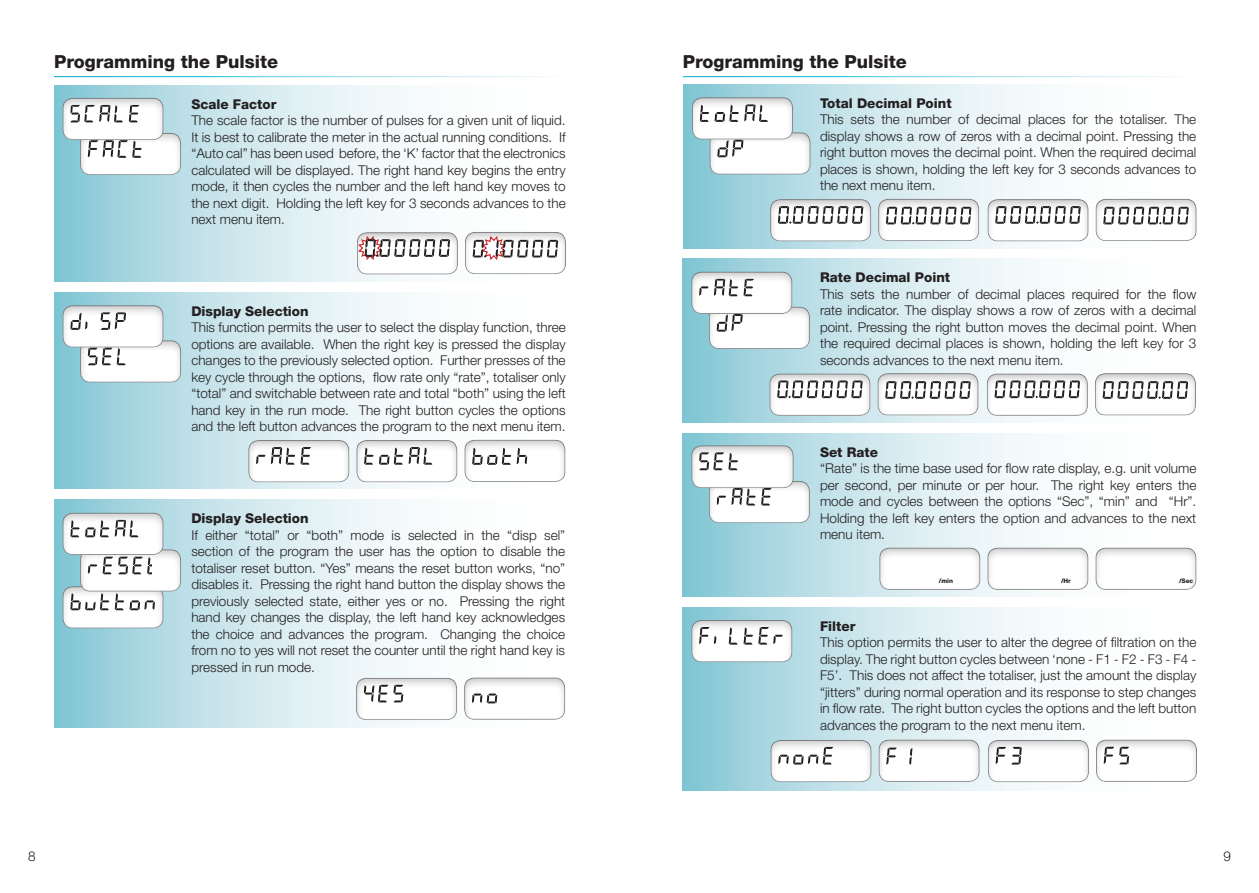
<style>
.page{position:relative;width:1259px;height:893px;background:#fff}
.page>*{position:absolute;margin:0;border:0;box-sizing:border-box;transform-origin:0 0}
.t1{font:800 18px "Helvetica Neue";color:#231f20}
.t2{font:300 13.5px/16.5px "Helvetica Neue";color:#231f20;text-align:justify}
.t3{font:800 13.5px "Helvetica Neue";color:#231f20}
</style>
<div class="page">
<svg style="left:54px;top:85px;width:352px;height:196px;background:#c9e5eb"></svg>
<div style="left:80px;top:131px;width:102px;height:45px;background:#231f20;opacity:.25"></div>
<svg style="left:88px;top:141px;width:54px;height:17px"></svg>
<div style="left:63px;top:96px;width:102px;height:45px;background:#231f20;opacity:.25"></div>
<svg style="left:70px;top:105px;width:53px;height:17px"></svg>
<svg style="left:129px;top:105px;width:10px;height:17px"></svg>
<div style="left:465px;top:230px;width:102px;height:45px;background:#231f20;opacity:.25"></div>
<div style="left:357px;top:231px;width:102px;height:45px;background:#231f20;opacity:.25"></div>
<svg style="left:357px;top:235px;width:93px;height:26px"></svg>
<svg style="left:473px;top:235px;width:85px;height:26px"></svg>
<svg style="left:54px;top:292px;width:352px;height:197px;background:#c7e4eb"></svg>
<div style="left:80px;top:339px;width:102px;height:45px;background:#231f20;opacity:.25"></div>
<svg style="left:88px;top:349px;width:38px;height:16px"></svg>
<div style="left:63px;top:304px;width:102px;height:45px;background:#231f20;opacity:.25"></div>
<svg style="left:70px;top:313px;width:18px;height:17px"></svg>
<svg style="left:101px;top:312px;width:25px;height:18px"></svg>
<div style="left:464px;top:438px;width:102px;height:45px;background:#231f20;opacity:.25"></div>
<div style="left:356px;top:438px;width:102px;height:45px;background:#231f20;opacity:.25"></div>
<div style="left:248px;top:438px;width:102px;height:45px;background:#231f20;opacity:.25"></div>
<svg style="left:364px;top:448px;width:9px;height:17px"></svg>
<svg style="left:379px;top:447px;width:53px;height:18px"></svg>
<svg style="left:256px;top:455px;width:9px;height:9px"></svg>
<svg style="left:271px;top:447px;width:40px;height:18px"></svg>
<svg style="left:472px;top:448px;width:39px;height:17px"></svg>
<svg style="left:517px;top:448px;width:10px;height:16px"></svg>
<svg style="left:54px;top:500px;width:352px;height:227px;background:#cbe6ec"></svg>
<div style="left:63px;top:585px;width:102px;height:45px;background:#231f20;opacity:.25"></div>
<svg style="left:70px;top:593px;width:39px;height:17px"></svg>
<svg style="left:115px;top:593px;width:9px;height:17px"></svg>
<svg style="left:130px;top:600px;width:25px;height:10px"></svg>
<div style="left:80px;top:548px;width:102px;height:45px;background:#231f20;opacity:.25"></div>
<svg style="left:88px;top:564px;width:9px;height:10px"></svg>
<svg style="left:103px;top:557px;width:49px;height:17px"></svg>
<div style="left:63px;top:511px;width:102px;height:45px;background:#231f20;opacity:.25"></div>
<svg style="left:70px;top:520px;width:39px;height:17px"></svg>
<svg style="left:115px;top:520px;width:23px;height:17px"></svg>
<div style="left:464px;top:676px;width:102px;height:45px;background:#231f20;opacity:.25"></div>
<div style="left:356px;top:676px;width:102px;height:45px;background:#231f20;opacity:.25"></div>
<svg style="left:364px;top:685px;width:39px;height:17px"></svg>
<svg style="left:472px;top:693px;width:25px;height:10px"></svg>
<svg style="left:683px;top:85px;width:353px;height:163px;background:#c9e5eb"></svg>
<svg style="left:683px;top:259px;width:353px;height:163px;background:#c9e5eb"></svg>
<div style="left:1095px;top:197px;width:102px;height:45px;background:#231f20;opacity:.25"></div>
<div style="left:878px;top:197px;width:102px;height:45px;background:#231f20;opacity:.25"></div>
<div style="left:987px;top:198px;width:102px;height:45px;background:#231f20;opacity:.25"></div>
<div style="left:770px;top:198px;width:102px;height:45px;background:#231f20;opacity:.25"></div>
<svg style="left:995px;top:206px;width:85px;height:18px"></svg>
<svg style="left:778px;top:206px;width:85px;height:18px"></svg>
<svg style="left:1103px;top:207px;width:85px;height:17px"></svg>
<svg style="left:886px;top:207px;width:85px;height:17px"></svg>
<div style="left:1095px;top:372px;width:102px;height:45px;background:#231f20;opacity:.25"></div>
<div style="left:877px;top:372px;width:102px;height:45px;background:#231f20;opacity:.25"></div>
<div style="left:987px;top:372px;width:102px;height:45px;background:#231f20;opacity:.25"></div>
<div style="left:769px;top:372px;width:102px;height:45px;background:#231f20;opacity:.25"></div>
<svg style="left:994px;top:380px;width:86px;height:18px"></svg>
<svg style="left:777px;top:380px;width:85px;height:18px"></svg>
<svg style="left:1102px;top:381px;width:86px;height:18px"></svg>
<svg style="left:885px;top:381px;width:85px;height:18px"></svg>
<div style="left:709px;top:131px;width:102px;height:45px;background:#231f20;opacity:.25"></div>
<svg style="left:717px;top:141px;width:26px;height:16px"></svg>
<div style="left:692px;top:96px;width:102px;height:45px;background:#231f20;opacity:.25"></div>
<svg style="left:700px;top:104px;width:68px;height:18px"></svg>
<div style="left:709px;top:305px;width:102px;height:45px;background:#231f20;opacity:.25"></div>
<svg style="left:716px;top:315px;width:27px;height:17px"></svg>
<div style="left:691px;top:270px;width:102px;height:45px;background:#231f20;opacity:.25"></div>
<svg style="left:699px;top:286px;width:9px;height:10px"></svg>
<svg style="left:714px;top:279px;width:40px;height:17px"></svg>
<svg style="left:683px;top:607px;width:353px;height:183px;background:#c6e4ea"></svg>
<svg style="left:683px;top:433px;width:353px;height:164px;background:#c7e4eb"></svg>
<div style="left:1096px;top:738px;width:102px;height:45px;background:#231f20;opacity:.25"></div>
<div style="left:878px;top:738px;width:102px;height:45px;background:#231f20;opacity:.25"></div>
<div style="left:988px;top:738px;width:102px;height:45px;background:#231f20;opacity:.25"></div>
<div style="left:770px;top:738px;width:102px;height:45px;background:#231f20;opacity:.25"></div>
<svg style="left:995px;top:747px;width:26px;height:17px"></svg>
<svg style="left:778px;top:747px;width:55px;height:17px"></svg>
<svg style="left:1103px;top:747px;width:26px;height:17px"></svg>
<svg style="left:886px;top:748px;width:10px;height:17px"></svg>
<svg style="left:909px;top:748px;width:3px;height:17px"></svg>
<div style="left:691px;top:618px;width:102px;height:45px;background:#231f20;opacity:.25"></div>
<svg style="left:699px;top:627px;width:17px;height:17px"></svg>
<svg style="left:728px;top:627px;width:9px;height:18px"></svg>
<svg style="left:743px;top:627px;width:39px;height:18px"></svg>
<div style="left:879px;top:546px;width:102px;height:45px;background:#231f20;opacity:.25"></div>
<div style="left:987px;top:546px;width:102px;height:45px;background:#231f20;opacity:.25"></div>
<div style="left:1095px;top:546px;width:102px;height:45px;background:#231f20;opacity:.25"></div>
<div style="left:709px;top:479px;width:102px;height:45px;background:#231f20;opacity:.25"></div>
<svg style="left:716px;top:488px;width:55px;height:17px"></svg>
<div style="left:691px;top:443px;width:103px;height:45px;background:#231f20;opacity:.25"></div>
<svg style="left:699px;top:452px;width:39px;height:18px"></svg>
<p class="t1" style="left:54px;top:51px;width:226px">Programming the Pulsite</p>
<p class="t3" style="left:191px;top:96px;width:87px">Scale Factor</p>
<p class="t2" style="left:191px;top:112px;width:376px">The scale factor is the number of pulses for a given unit of liquid.<br>It is best to calibrate the meter in the actual running conditions. If “Auto cal” has been used before, the ‘K’ factor that the electronics calculated will be displayed. The right hand key begins the entry mode, it then cycles the number and the left hand key moves to the next digit. Holding the left key for 3 seconds advances to the next menu item.</p>
<p class="t3" style="left:191px;top:303px;width:119px">Display Selection</p>
<p class="t2" style="left:191px;top:319px;width:376px">This function permits the user to select the display function, three options are available. When the right key is pressed the display changes to the previously selected option. Further presses of the key cycle through the options, flow rate only “rate”, totaliser only “total” and switchable between rate and total “both” using the left hand key in the run mode. The right button cycles the options and the left button advances the program to the next menu item.</p>
<p class="t3" style="left:191px;top:510px;width:119px">Display Selection</p>
<p class="t2" style="left:191px;top:526px;width:375px">If either “total” or “both” mode is selected in the “disp sel” section of the program the user has the option to disable the totaliser reset button. “Yes” means the reset button works, “no” disables it. Pressing the right hand button the display shows the previously selected state, either yes or no. Pressing the right hand key changes the display, the left hand key acknowledges the choice and advances the program. Changing the choice from no to yes will not reset the counter until the right hand key is pressed in run mode.</p>
<p class="t1" style="left:683px;top:51px;width:226px">Programming the Pulsite</p>
<p class="t3" style="left:820px;top:95px;width:133px">Total Decimal Point</p>
<p class="t2" style="left:820px;top:111px;width:378px">This sets the number of decimal places for the totaliser. The display shows a row of zeros with a decimal point. Pressing the right button moves the decimal point. When the required decimal places is shown, holding the left key for 3 seconds advances to the next menu item.</p>
<p class="t3" style="left:820px;top:269px;width:132px">Rate Decimal Point</p>
<p class="t2" style="left:820px;top:285px;width:378px">This sets the number of decimal places required for the flow rate indicator. The display shows a row of zeros with a decimal point. Pressing the right button moves the decimal point. When the required decimal places is shown, holding the left key for 3 seconds advances to the next menu item.</p>
<p class="t3" style="left:820px;top:444px;width:60px">Set Rate</p>
<p class="t2" style="left:820px;top:460px;width:378px">“Rate” is the time base used for flow rate display, e.g. unit volume per second, per minute or per hour. The right key enters the mode and cycles between the options “Sec”, “min” and “Hr”.<br>Holding the left key enters the option and advances to the next menu item.</p>
<p class="t3" style="left:820px;top:618px;width:37px">Filter</p>
<p class="t2" style="left:820px;top:634px;width:378px">This option permits the user to alter the degree of filtration on the display. The right button cycles between ‘none - F1 - F2 - F3 - F4 - F5’. This does not affect the totaliser, just the amount the display “jitters” during normal operation and its response to step changes in flow rate. The right button cycles the options and the left button advances the program to the next menu item.</p>
<p class="t2" style="left:28px;top:848px;width:9px">8</p>
<p class="t2" style="left:1223px;top:848px;width:9px">9</p>
</div>
